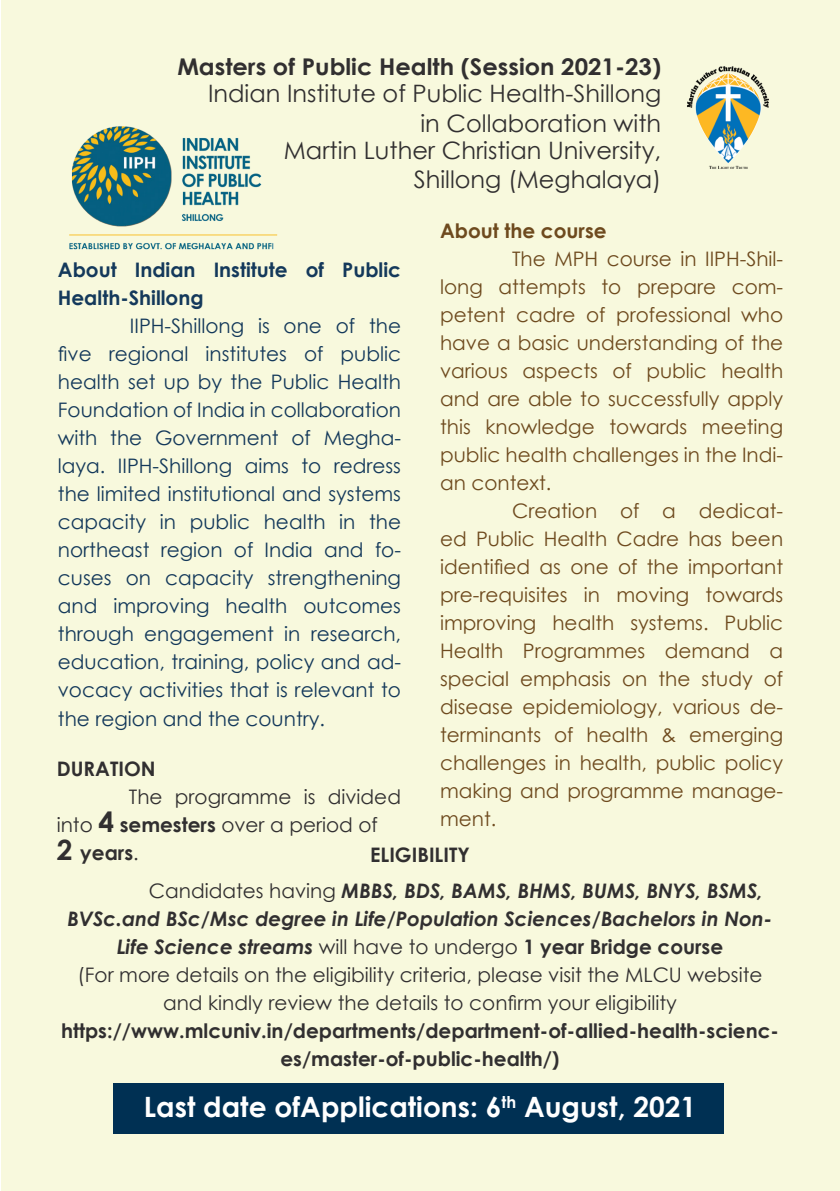
<style>
.page{position:relative;width:840px;height:1191px;background:#fff}
.page>*{position:absolute;margin:0;border:0;box-sizing:border-box;transform-origin:0 0}
.t1{font:700 28px "Century Gothic";color:#fff}
.t2{font:24px "Century Gothic";color:#312f30}
.t3{font:700 23px "Century Gothic";color:#312f30;scale:1.04 1}
.t4{font:20px/28px "Century Gothic";color:#6e4a1e;text-align:justify}
.t5{font:20px/28px "Century Gothic";color:#13385a;text-align:justify}
.t6{font:italic 700 20px "Century Gothic";color:#312f30}
.t7{font:20px/28px "Century Gothic";color:#312f30}
.t8{font:700 20px/28px "Century Gothic";color:#312f30;text-align:center}
.t9{font:700 20px/28px "Century Gothic";color:#14395b}
.t10{font:700 20px "Century Gothic";color:#6e4a1e}
.s1{font-weight:700;font-size:28px}
.s2{font-weight:700}
.s3{font-size:28px}
.s4{font-weight:400}
.s5{font-weight:400;font-style:normal}
.s6{font-style:normal}
</style>
<div class="page">
<div style="left:1px;top:0;width:838px;height:1191px;background:#f8f9dd"></div>
<div style="left:113px;top:1083px;width:610px;height:50px;background:#003053"></div>
<img style="left:687px;top:66px;width:82px;height:103px">
<img style="left:69px;top:126px;width:209px;height:124px">
<p class="t3" style="left:177px;top:49px;width:466px">Masters of Public Health (Session 2021-23)</p>
<p class="t2" style="left:208px;top:76px;width:454px">Indian Institute of Public Health-Shillong</p>
<p class="t2" style="left:420px;top:107px;width:242px">in Collaboration with</p>
<p class="t2" style="left:284px;top:134px;width:378px">Martin Luther Christian University,</p>
<p class="t2" style="left:413px;top:162px;width:249px">Shillong (Meghalaya)</p>
<p class="t10" style="left:440px;top:215px;width:168px">About the course</p>
<p class="t4" style="left:440px;top:244px;width:344px;text-indent:72px">The MPH course in IIPH-Shil&shy;long attempts to prepare com&shy;petent cadre of professional who have a basic understanding of the various aspects of public health and are able to successfully apply this knowledge towards meeting public health challenges in the Indi&shy;an context.</p>
<p class="t4" style="left:440px;top:496px;width:344px;text-indent:72px">Creation of a dedicat&shy;ed Public Health Cadre has been identified as one of the important pre-requisites in moving towards improving health systems. Public Health Programmes demand a special emphasis on the study of disease epidemiology, various de&shy;terminants of health &amp; emerging challenges in health, public policy making and programme manage&shy;ment.</p>
<p class="t9" style="left:58px;top:255px;width:344px">About Indian Institute of Public<br>Health-Shillong</p>
<p class="t5" style="left:58px;top:312px;width:344px;text-indent:72px">IIPH-Shillong is one of the five regional institutes of public health set up by the Public Health Foundation of India in collaboration with the Government of Megha&shy;laya. IIPH-Shillong aims to redress the limited institutional and systems capacity in public health in the northeast region of India and fo&shy;cuses on capacity strengthening and improving health outcomes through engagement in research, education, training, policy and ad&shy;vocacy activities that is relevant to the region and the country.</p>
<p class="t8" style="left:57px;top:754px;width:100px">DURATION</p>
<p class="t7" style="left:57px;top:783px;width:345px;text-indent:72px">The programme is divided into <span class="s1">4</span> <span class="s2">semesters</span> over a period of</p>
<p class="t8" style="left:57px;top:838px;width:83px"><span class="s3">2</span> years<span class="s4">.</span></p>
<p class="t8" style="left:370px;top:839px;width:101px">ELIGIBILITY</p>
<p class="t6" style="left:149px;top:875px;width:615px"><span class="s5">Candidates having</span> MBBS, BDS, BAMS, BHMS, BUMS, BNYS, BSMS,</p>
<p class="t6" style="left:68px;top:903px;width:705px">BVSc.and BSc/Msc degree in Life/Population Sciences/Bachelors in Non-</p>
<p class="t6" style="left:117px;top:931px;width:607px">Life Science streams <span class="s5">will have to undergo</span> <span class="s6">1 year Bridge course</span></p>
<p class="t7" style="left:77px;top:960px;width:686px;text-align:center">(For more details on the eligibility criteria, please visit the MLCU website and kindly review the details to confirm your eligibility</p>
<p class="t8" style="left:61px;top:1015px;width:719px">https://www.mlcuniv.in/departments/department-of-allied-health-scienc&shy;es/master-of-public-health/)</p>
<p class="t1" style="left:144px;top:1085px;width:553px">Last date ofApplications: 6<sup>th</sup> August, 2021</p>
</div>
